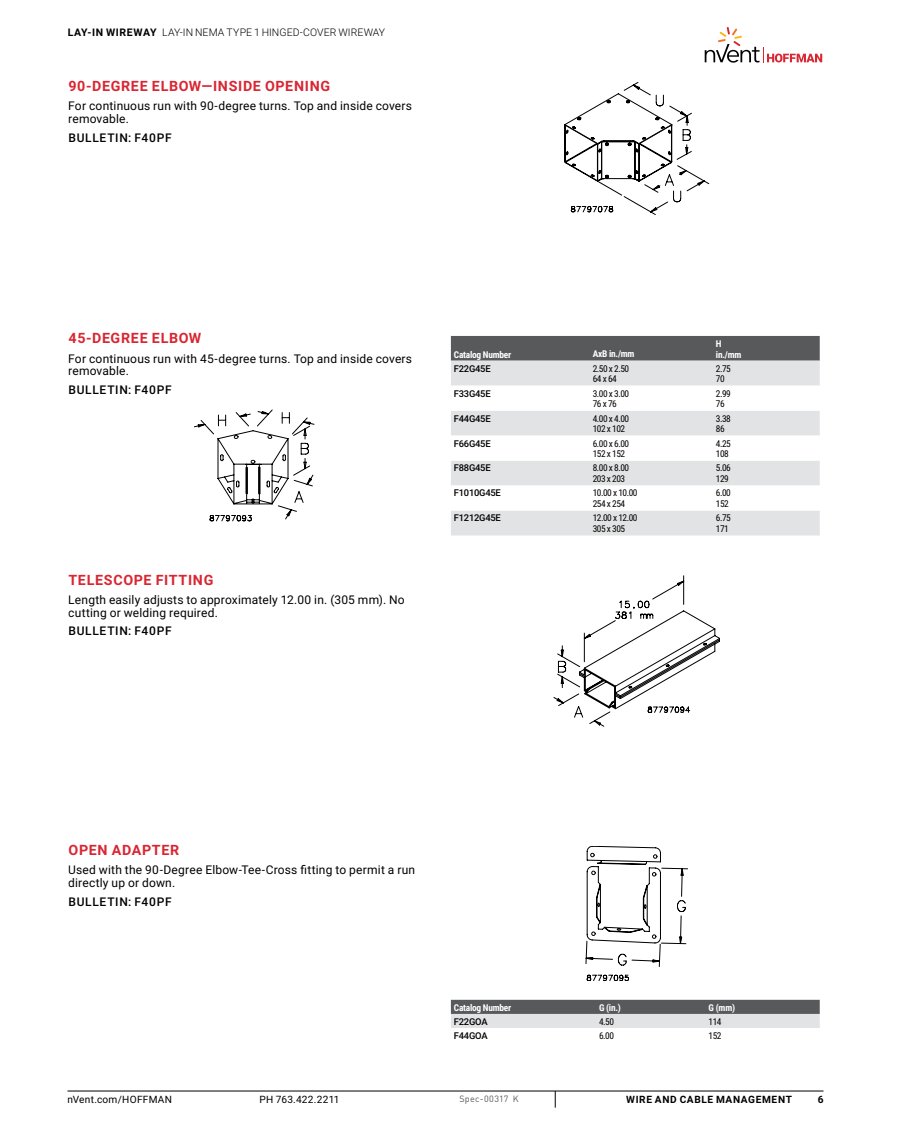
<style>
.page{position:relative;width:918px;height:1134px;background:#fff}
.page>*{position:absolute;margin:0;border:0;box-sizing:border-box;transform-origin:0 0}
.t1{font:700 14.25px "Roboto";letter-spacing:.045em;color:#d92632}
.t2{font:12px/12.8px "Roboto";letter-spacing:.015em;color:#000}
.t3{font:500 12px "Roboto";letter-spacing:.055em;color:#000}
.t4{font:300 10.5px "Roboto";letter-spacing:.005em;color:#000}
.t5{font:10.2px "Roboto";letter-spacing:.025em;color:#000}
.t6{font:700 10.2px "Roboto";letter-spacing:.065em;color:#000}
.t7{font:9.3px/10.8px "Roboto Condensed";letter-spacing:-.05em;color:#000}
.t8{font:500 9.3px "Roboto";letter-spacing:-.025em;color:#000}
.t9{font:700 9.3px/10.8px "Roboto Condensed";letter-spacing:-.025em;color:#fff}
.t10{font:9px "DIN Pro";letter-spacing:.03em;color:#58595b}
.s1{font-weight:700}
</style>
<div class="page">
<hr style="left:68px;top:1091px;width:756px;height:1px;background:#000">
<svg style="left:555px;top:1091px;width:1px;height:17px"></svg>
<svg style="left:705px;top:27px;width:117px;height:36px"></svg>
<svg style="left:565px;top:82px;width:144px;height:133px"></svg>
<svg style="left:194px;top:410px;width:120px;height:111px"></svg>
<div style="left:451px;top:336px;width:369px;height:25px;background:#58595b"></div>
<div style="left:451px;top:361px;width:369px;height:174px;background:#e2e3e4"></div>
<svg style="left:451px;top:386px;width:369px;height:125px"></svg>
<svg style="left:554px;top:575px;width:166px;height:151px"></svg>
<svg style="left:586px;top:846px;width:102px;height:135px"></svg>
<svg style="left:451px;top:1000px;width:369px;height:28px;background:#9d9ea0"></svg>
<p class="t4" style="left:68px;top:25px;width:319px"><span class="s1">LAY-IN WI REWAY</span> LAY-IN N EMA TYPE 1 HI NGED-COVER WI REWAY</p>
<p class="t1" style="left:69px;top:76px;width:34px">90-DEGREE</p>
<p class="t1" style="left:152px;top:76px;width:169px">ELBOW—INSIDE OPEN ING</p>
<p class="t2" style="left:68px;top:99px;width:345px">For continuous run with 90-degree turns. Top and inside covers removable.</p>
<p class="t3" style="left:68px;top:129px;width:105px">BULLETIN: F40PF</p>
<p class="t1" style="left:69px;top:328px;width:34px">45-DEGREE</p>
<p class="t1" style="left:152px;top:328px;width:51px">ELBOW</p>
<p class="t2" style="left:68px;top:352px;width:345px">For continuous run with 45-degree turns. Top and inside covers removable.</p>
<p class="t3" style="left:68px;top:381px;width:105px">BULLETIN: F40PF</p>
<p class="t1" style="left:69px;top:569px;width:135px">TELESCOPE FITTING</p>
<p class="t2" style="left:68px;top:593px;width:338px">Length easily adjusts to approximately 12.00 in. (305 mm). No cutting or welding required.</p>
<p class="t3" style="left:68px;top:623px;width:105px">BULLETIN: F40PF</p>
<p class="t9" style="left:454px;top:349px;width:59px">Catalog Number</p>
<p class="t9" style="left:593px;top:348px;width:43px">AxB in./mm</p>
<p class="t9" style="left:716px;top:338px;width:27px">H in./mm</p>
<p class="t8" style="left:454px;top:362px;width:38px">F22G45E</p>
<p class="t7" style="left:593px;top:363px;width:38px">2.50 x 2.50<br>64 x 64</p>
<p class="t7" style="left:716px;top:363px;width:16px">2.75<br>70</p>
<p class="t8" style="left:454px;top:387px;width:38px">F33G45E</p>
<p class="t7" style="left:593px;top:388px;width:38px">3.00 x 3.00<br>76 x 76</p>
<p class="t7" style="left:716px;top:388px;width:16px">2.99<br>76</p>
<p class="t8" style="left:454px;top:412px;width:38px">F44G45E</p>
<p class="t7" style="left:593px;top:412px;width:38px">4.00 x 4.00<br>102 x 102</p>
<p class="t7" style="left:716px;top:412px;width:16px">3.38<br>86</p>
<p class="t8" style="left:454px;top:437px;width:38px">F66G45E</p>
<p class="t7" style="left:593px;top:437px;width:38px">6.00 x 6.00<br>152 x 152</p>
<p class="t7" style="left:716px;top:437px;width:16px">4.25<br>108</p>
<p class="t8" style="left:454px;top:462px;width:38px">F88G45E</p>
<p class="t7" style="left:593px;top:462px;width:38px">8.00 x 8.00<br>203 x 203</p>
<p class="t7" style="left:716px;top:462px;width:16px">5.06<br>129</p>
<p class="t8" style="left:454px;top:487px;width:48px">F1010G45E</p>
<p class="t7" style="left:593px;top:487px;width:46px">10.00 x 10.00<br>254 x 254</p>
<p class="t7" style="left:716px;top:487px;width:16px">6.00<br>152</p>
<p class="t8" style="left:454px;top:512px;width:48px">F1212G45E</p>
<p class="t7" style="left:593px;top:512px;width:46px">12.00 x 12.00<br>305 x 305</p>
<p class="t7" style="left:716px;top:512px;width:16px">6.75<br>171</p>
<p class="t1" style="left:69px;top:840px;width:55px">OPEN ADA</p>
<p class="t1" style="left:142px;top:840px;width:20px">PTER</p>
<p class="t2" style="left:68px;top:863px;width:349px">Used with the 90-Degree Elbow-Tee-Cross fitting to permit a run directly up or down.</p>
<p class="t3" style="left:68px;top:893px;width:105px">BULLETIN: F40PF</p>
<p class="t9" style="left:454px;top:1002px;width:59px">Catalog Number</p>
<p class="t9" style="left:599px;top:1002px;width:24px">G (in.)</p>
<p class="t9" style="left:709px;top:1002px;width:28px">G (mm)</p>
<p class="t8" style="left:454px;top:1015px;width:35px">F22GOA</p>
<p class="t7" style="left:599px;top:1016px;width:16px">4.50</p>
<p class="t7" style="left:709px;top:1016px;width:14px">114</p>
<p class="t8" style="left:454px;top:1029px;width:35px">F44GOA</p>
<p class="t7" style="left:599px;top:1030px;width:16px">6.00</p>
<p class="t7" style="left:709px;top:1030px;width:14px">152</p>
<p class="t5" style="left:67px;top:1092px;width:106px">nVent.com/HOFFMAN</p>
<p class="t5" style="left:259px;top:1092px;width:82px">PH 763.422.2211</p>
<p class="t10" style="left:459px;top:1092px;width:61px">Spec-00317 K</p>
<p class="t6" style="left:626px;top:1092px;width:167px">WIRE AND CABLE MANAGEMENT</p>
<p class="t6" style="left:818px;top:1092px;width:7px">6</p>
</div>
